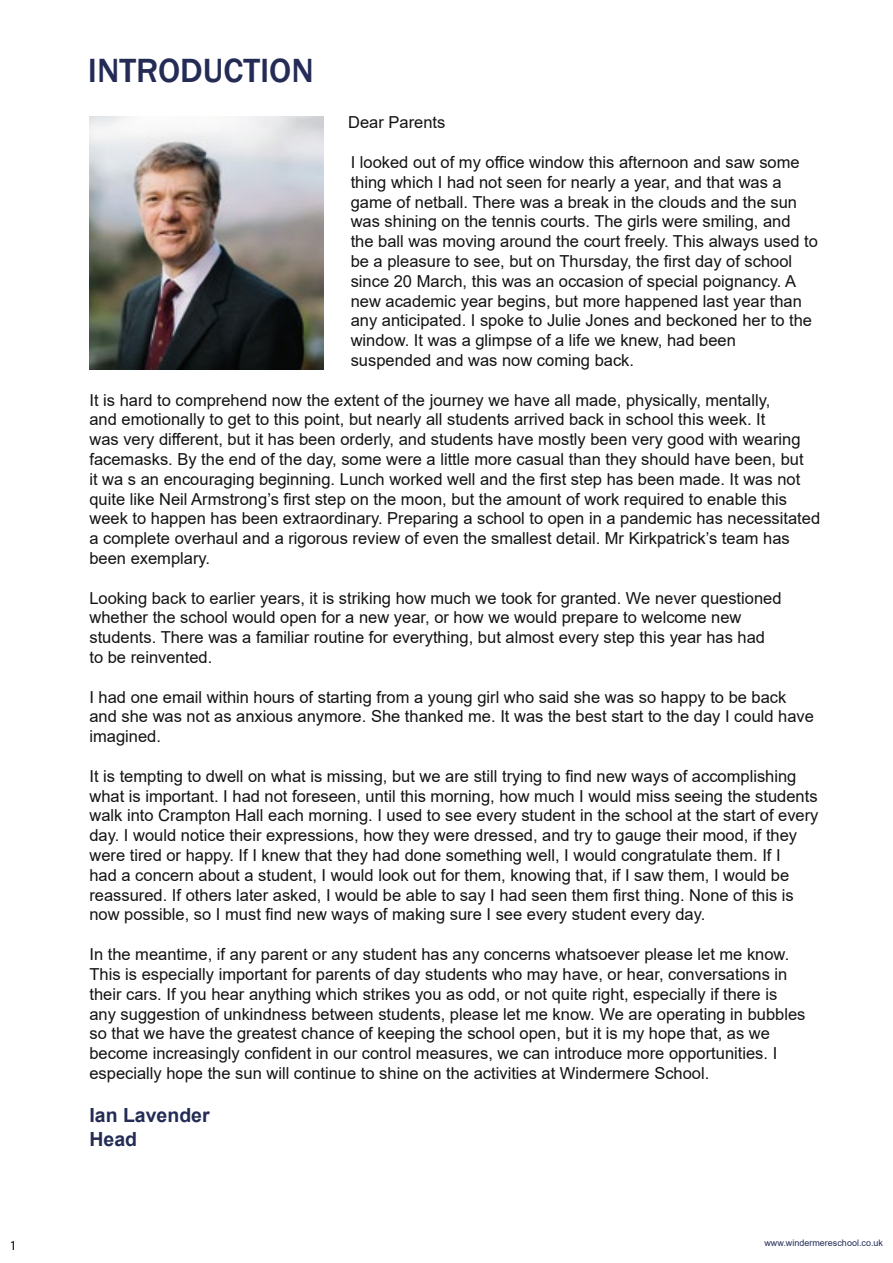
<style>
.page{position:relative;width:893px;height:1263px;background:#fff}
.page>*{position:absolute;margin:0;border:0;box-sizing:border-box;transform-origin:0 0}
.t1{font:500 34.5px "Franklin Gothic";color:#242c56}
.t2{font:700 19.5px/23.4px "Arial";color:#242c56}
.t3{font:16.5px/19.8px "Arial";color:#131313}
.t4{font:13.5px "Myriad Pro";color:#000}
.t5{font:9px "Arial";color:#242c56}
</style>
<div class="page">
<img style="left:89px;top:116px;width:234px;height:254px">
<h1 class="t1" style="left:88px;top:49px;width:227px">INTRODUCTION</h1>
<p class="t3" style="left:348px;top:113px;width:99px">Dear Parents</p>
<p class="t3" style="left:351px;top:152px;width:469px">I looked out of my office window this afternoon and saw some thing which I had not seen for nearly a year, and that was a game of netball. There was a break in the clouds and the sun was shining on the tennis courts. The girls were smiling, and<br>the ball was moving around the court freely. This always used to be a pleasure to see, but on Thursday, the first day of school since 20 March, this was an occasion of special poignancy. A new academic year begins, but more happened last year than any anticipated. I spoke to Julie Jones and beckoned her to the window. It was a glimpse of a life we knew, had been suspended and was now coming back.</p>
<p class="t3" style="left:89px;top:390px;width:732px">It is hard to comprehend now the extent of the journey we have all made, physically, mentally,<br>and emotionally to get to this point, but nearly all students arrived back in school this week. It<br>was very different, but it has been orderly, and students have mostly been very good with wearing facemasks. By the end of the day, some were a little more casual than they should have been, but<br>it wa s an encouraging beginning. Lunch worked well and the first step has been made. It was not quite like Neil Armstrong’s first step on the moon, but the amount of work required to enable this week to happen has been extraordinary. Preparing a school to open in a pandemic has necessitated a complete overhaul and a rigorous review of even the smallest detail. Mr Kirkpatrick’s team has been exemplary.</p>
<p class="t3" style="left:89px;top:588px;width:694px">Looking back to earlier years, it is striking how much we took for granted. We never questioned whether the school would open for a new year, or how we would prepare to welcome new students. There was a familiar routine for everything, but almost every step this year has had to be reinvented.</p>
<p class="t3" style="left:89px;top:687px;width:726px">I had one email within hours of starting from a young girl who said she was so happy to be back and she was not as anxious anymore. She thanked me. It was the best start to the day I could have imagined.</p>
<p class="t3" style="left:89px;top:766px;width:731px">It is tempting to dwell on what is missing, but we are still trying to find new ways of accomplishing what is important. I had not foreseen, until this morning, how much I would miss seeing the students walk into Crampton Hall each morning. I used to see every student in the school at the start of every day. I would notice their expressions, how they were dressed, and try to gauge their mood, if they were tired or happy. If I knew that they had done something well, I would congratulate them. If I<br>had a concern about a student, I would look out for them, knowing that, if I saw them, I would be reassured. If others later asked, I would be able to say I had seen them first thing. None of this is now possible, so I must find new ways of making sure I see every student every day.</p>
<p class="t3" style="left:89px;top:944px;width:718px">In the meantime, if any parent or any student has any concerns whatsoever please let me know.<br>This is especially important for parents of day students who may have, or hear, conversations in their cars. If you hear anything which strikes you as odd, or not quite right, especially if there is any suggestion of unkindness between students, please let me know. We are operating in bubbles so that we have the greatest chance of keeping the school open, but it is my hope that, as we become increasingly confident in our control measures, we can introduce more opportunities. I especially hope the sun will continue to shine on the activities at Windermere School.</p>
<p class="t2" style="left:89px;top:1104px;width:122px">Ian Lavender<br>Head</p>
<p class="t4" style="left:10px;top:1237px;width:8px">1</p>
<p class="t5" style="left:764px;top:1237px;width:120px">www.windermereschool.co.uk</p>
</div>
